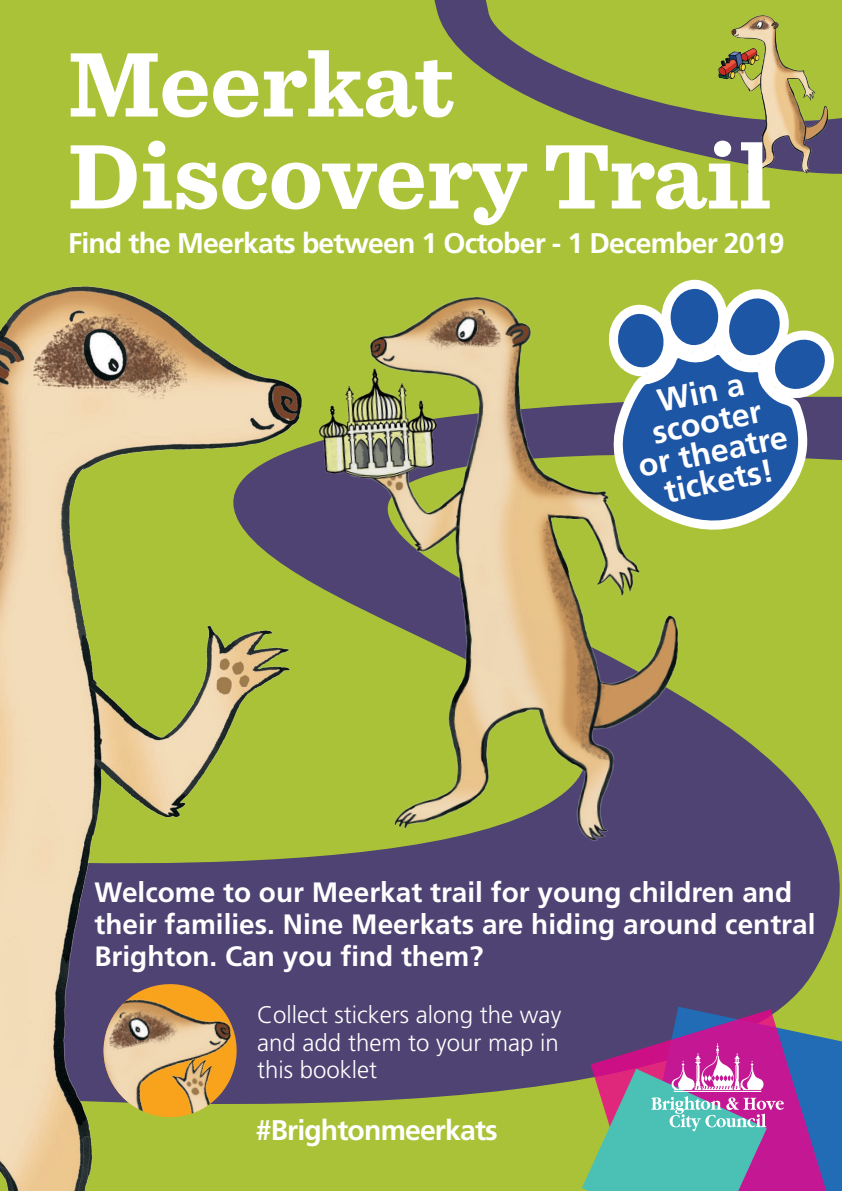
<style>
.page{position:relative;width:842px;height:1191px;background:#aac238}
.page>*{position:absolute;margin:0;border:0;box-sizing:border-box;transform-origin:0 0}
.t1{font:700 96px/92px "Sentinel";color:#fff}
.t2{font:700 32.2px/30px "Frutiger";color:#fff;text-align:center}
.t3{font:700 28.4px "Frutiger";letter-spacing:-.03em;color:#fff}
.t4{font:700 28px/32.2px "Frutiger";color:#fff}
.t5{font:300 24px/27.6px "Frutiger";color:#fff;text-align:justify}
</style>
<div class="page">
<svg style="left:434px;top:0;width:408px;height:174px"></svg>
<svg style="left:447px;top:716px;width:393px;height:380px;background:#58516b"></svg>
<img style="left:707px;top:11px;width:124px;height:163px">
<svg style="left:582px;top:1006px;width:260px;height:185px;background:#7e729b"></svg>
<svg style="left:712px;top:285px;width:130px;height:245px"></svg>
<img style="left:447px;top:279px;width:265px;height:579px">
<img style="left:0;top:286px;width:447px;height:905px">
<h1 class="t1" style="left:68px;top:34px;width:705px">Meerkat<br>Discovery Trail</h1>
<p class="t3" style="left:68px;top:226px;width:718px">Find the Meerkats between 1 October - 1 December 2019</p>
<p class="t2" style="left:624px;top:392px;width:153px;rotate:-11deg">Win a scooter<br>or theatre tickets!</p>
<p class="t4" style="left:94px;top:875px;width:722px">Welcome to our Meerkat trail for young children and their families. Nine Meerkats are hiding around central<br>Brighton. Can you find them?</p>
<p class="t5" style="left:257px;top:1001px;width:306px">Collect stickers along the way and add them to your map in this booklet</p>
<p class="t3" style="left:256px;top:1113px;width:244px">#Brightonmeerkats</p>
</div>
